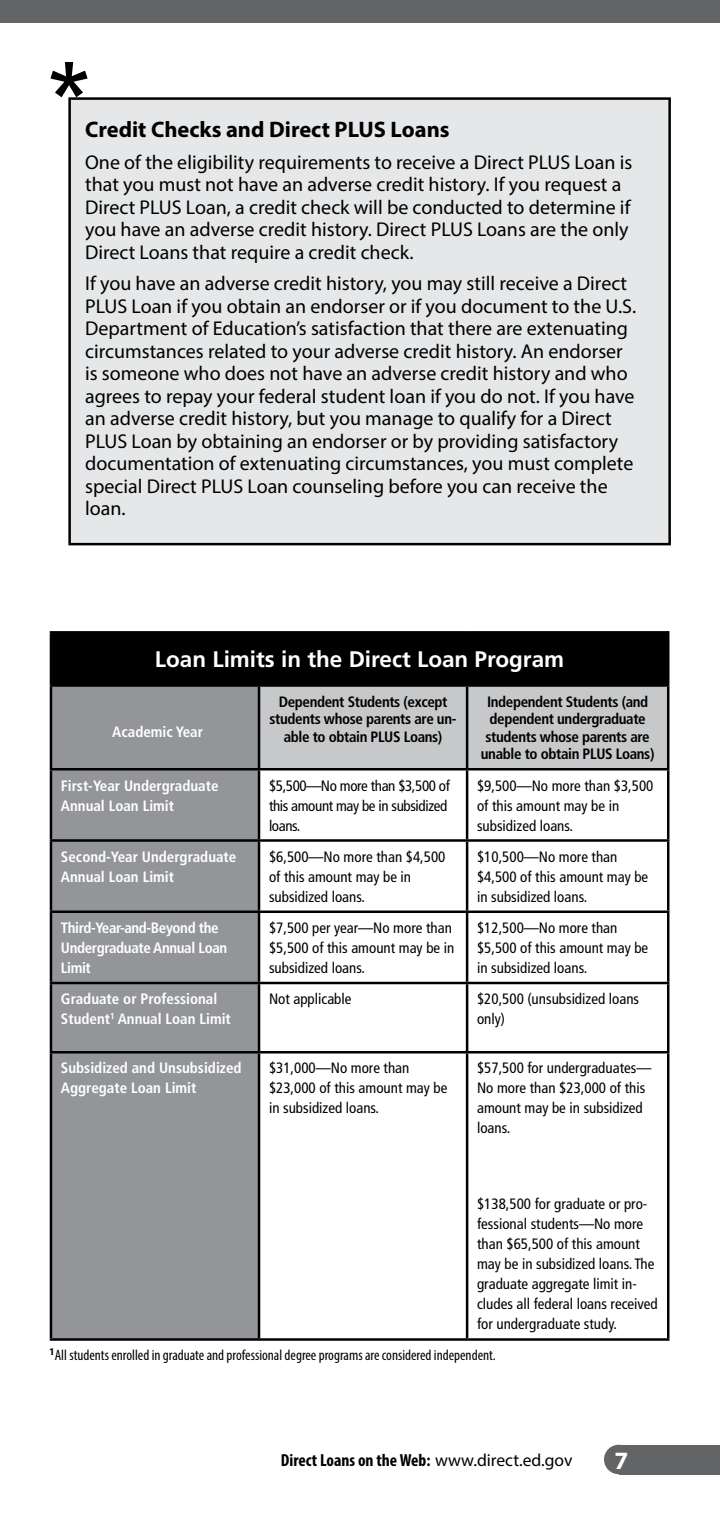
<style>
.page{position:relative;width:720px;height:1530px;background:#fff}
.page>*{position:absolute;margin:0;border:0;box-sizing:border-box;transform-origin:0 0}
.t1{font:700 25px "Myriad Pro";color:#fff}
.t2{font:700 22.5px "Frutiger";color:#fff}
.t3{font:700 22.5px "Myriad Pro";color:#000}
.t4{font:20px/22.5px "Myriad Pro";color:#000}
.t5{font:700 condensed 17.5px "Myriad Pro";color:#000}
.t6{font:condensed 15px/20px "Frutiger";color:#000}
.t7{font:700 condensed 15px/20px "Frutiger";color:#fff}
.t8{font:700 condensed 15px/17.5px "Frutiger";letter-spacing:-.025em;color:#000;text-align:center}
.t9{font:condensed 15px "Myriad Pro";color:#000}
.t10{font:condensed 15px/20px "Frutiger";letter-spacing:-.025em;color:#000}
.t11{font:700 condensed 15px/20px "Frutiger";letter-spacing:-.025em;color:#fff}
.s1{font-weight:400;font-stretch:normal}
</style>
<div class="page">
<div style="left:619px;top:1445px;width:101px;height:29px;background:#636466"></div>
<div style="left:604px;top:1445px;width:29px;height:29px;background:#636466;border-radius:50%"></div>
<div style="left:0;top:0;width:720px;height:22px;background:#636466"></div>
<div style="left:51px;top:632px;width:617px;height:54px;background:#000"></div>
<div style="left:52px;top:687px;width:206px;height:651px;background:#939598"></div>
<div style="left:260px;top:687px;width:407px;height:81px;background:#c7c8ca"></div>
<svg style="left:260px;top:771px;width:407px;height:567px"></svg>
<hr style="left:50px;top:631px;width:209px;height:3px;background:#000">
<hr style="left:50px;top:634px;width:2px;height:50px;background:#000">
<hr style="left:259px;top:631px;width:208px;height:3px;background:#000">
<hr style="left:467px;top:631px;width:202px;height:3px;background:#000">
<hr style="left:667px;top:634px;width:2px;height:50px;background:#000">
<hr style="left:50px;top:684px;width:209px;height:3px;background:#000">
<hr style="left:50px;top:687px;width:2px;height:81px;background:#000">
<hr style="left:259px;top:684px;width:208px;height:3px;background:#000">
<hr style="left:258px;top:687px;width:2px;height:81px;background:#000">
<hr style="left:467px;top:684px;width:202px;height:3px;background:#000">
<hr style="left:466px;top:687px;width:2px;height:81px;background:#000">
<hr style="left:667px;top:687px;width:2px;height:81px;background:#000">
<hr style="left:50px;top:768px;width:209px;height:3px;background:#000">
<hr style="left:50px;top:771px;width:2px;height:68px;background:#000">
<hr style="left:259px;top:768px;width:208px;height:3px;background:#000">
<hr style="left:258px;top:771px;width:2px;height:68px;background:#000">
<hr style="left:467px;top:768px;width:202px;height:3px;background:#000">
<hr style="left:466px;top:771px;width:2px;height:68px;background:#000">
<hr style="left:667px;top:771px;width:2px;height:68px;background:#000">
<hr style="left:50px;top:839px;width:209px;height:3px;background:#000">
<hr style="left:50px;top:842px;width:2px;height:69px;background:#000">
<hr style="left:259px;top:839px;width:208px;height:3px;background:#000">
<hr style="left:258px;top:842px;width:2px;height:69px;background:#000">
<hr style="left:467px;top:839px;width:202px;height:3px;background:#000">
<hr style="left:466px;top:842px;width:2px;height:69px;background:#000">
<hr style="left:667px;top:842px;width:2px;height:69px;background:#000">
<hr style="left:50px;top:911px;width:209px;height:2px;background:#000">
<hr style="left:50px;top:913px;width:2px;height:69px;background:#000">
<hr style="left:259px;top:911px;width:208px;height:2px;background:#000">
<hr style="left:258px;top:913px;width:2px;height:69px;background:#000">
<hr style="left:467px;top:911px;width:202px;height:2px;background:#000">
<hr style="left:466px;top:913px;width:2px;height:69px;background:#000">
<hr style="left:667px;top:913px;width:2px;height:69px;background:#000">
<hr style="left:50px;top:982px;width:209px;height:2px;background:#000">
<hr style="left:50px;top:984px;width:2px;height:67px;background:#000">
<hr style="left:259px;top:982px;width:208px;height:2px;background:#000">
<hr style="left:258px;top:984px;width:2px;height:67px;background:#000">
<hr style="left:467px;top:982px;width:202px;height:2px;background:#000">
<hr style="left:466px;top:984px;width:2px;height:67px;background:#000">
<hr style="left:667px;top:984px;width:2px;height:67px;background:#000">
<hr style="left:50px;top:1051px;width:209px;height:3px;background:#000">
<hr style="left:50px;top:1054px;width:2px;height:284px;background:#000">
<hr style="left:259px;top:1051px;width:208px;height:3px;background:#000">
<hr style="left:258px;top:1054px;width:2px;height:284px;background:#000">
<hr style="left:467px;top:1051px;width:202px;height:3px;background:#000">
<hr style="left:466px;top:1054px;width:2px;height:284px;background:#000">
<hr style="left:667px;top:1054px;width:2px;height:284px;background:#000">
<hr style="left:50px;top:1338px;width:209px;height:3px;background:#000">
<hr style="left:259px;top:1338px;width:208px;height:3px;background:#000">
<hr style="left:467px;top:1338px;width:202px;height:3px;background:#000">
<svg style="left:50px;top:62px;width:38px;height:35px"></svg>
<div style="left:68px;top:97px;width:603px;height:448px;background:#e6e7e8;border:2px solid #000"></div>
<p class="t3" style="left:85px;top:115px;width:366px">Credit Checks and Direct PLUS Loans</p>
<p class="t4" style="left:85px;top:150px;width:549px">One of the eligibility requirements to receive a Direct PLUS Loan is that you must not have an adverse credit history. If you request a Direct PLUS Loan, a credit check will be conducted to determine if you have an adverse credit history. Direct PLUS Loans are the only Direct Loans that require a credit check.</p>
<p class="t4" style="left:85px;top:272px;width:553px">If you have an adverse credit history, you may still receive a Direct PLUS Loan if you obtain an endorser or if you document to the U.S.<br>Department of Education’s satisfaction that there are extenuating circumstances related to your adverse credit history. An endorser is someone who does not have an adverse credit history and who agrees to repay your federal student loan if you do not. If you have an adverse credit history, but you manage to qualify for a Direct PLUS Loan by obtaining an endorser or by providing satisfactory documentation of extenuating circumstances, you must complete special Direct PLUS Loan counseling before you can receive the loan.</p>
<p class="t2" style="left:155px;top:646px;width:411px">Loan Limits in the Direct Loan Program</p>
<p class="t7" style="left:112px;top:722px;width:92px">Academic Year</p>
<p class="t8" style="left:270px;top:693px;width:188px">Dependent Students (except students whose parents are un&shy;able to obtain PLUS Loans)</p>
<p class="t8" style="left:481px;top:693px;width:175px">Independent Students (and dependent undergraduate students whose parents are unable to obtain PLUS Loans)</p>
<p class="t7" style="left:61px;top:775px;width:159px">First-Year Undergraduate<br>Annual Loan Limit</p>
<p class="t10" style="left:269px;top:775px;width:182px">$5,500—No more than $3,500 of this amount may be in subsidized loans.</p>
<p class="t6" style="left:477px;top:775px;width:178px">$9,500—No more than $3,500 of this amount may be in subsidized loans.</p>
<p class="t7" style="left:61px;top:847px;width:177px">Second-Year Undergraduate<br>Annual Loan Limit</p>
<p class="t6" style="left:269px;top:847px;width:178px">$6,500—No more than $4,500 of this amount may be in subsidized loans.</p>
<p class="t6" style="left:477px;top:847px;width:173px">$10,500—No more than $4,500 of this amount may be in subsidized loans.</p>
<p class="t11" style="left:61px;top:918px;width:168px">Third-Year-and-Beyond the<br>Undergraduate Annual Loan<br>Limit</p>
<p class="t6" style="left:269px;top:918px;width:187px">$7,500 per year—No more than $5,500 of this amount may be in subsidized loans.</p>
<p class="t6" style="left:477px;top:918px;width:173px">$12,500—No more than $5,500 of this amount may be in subsidized loans.</p>
<p class="t7" style="left:61px;top:989px;width:171px">Graduate or Professional<br>Student<sup>1</sup> Annual Loan Limit</p>
<p class="t6" style="left:269px;top:989px;width:84px">Not applicable</p>
<p class="t6" style="left:477px;top:989px;width:164px">$20,500 (unsubsidized loans only)</p>
<p class="t7" style="left:61px;top:1058px;width:182px">Subsidized and Unsubsidized<br>Aggregate Loan Limit</p>
<p class="t6" style="left:269px;top:1058px;width:180px">$31,000—No more than $23,000 of this amount may be in subsidized loans.</p>
<p class="t6" style="left:477px;top:1058px;width:176px">$57,500 for undergraduates—<br>No more than $23,000 of this amount may be in subsidized loans.</p>
<p class="t6" style="left:477px;top:1194px;width:182px">$138,500 for graduate or pro&shy;fessional students—No more than $65,500 of this amount may be in subsidized loans. The graduate aggregate limit in&shy;cludes all federal loans received for undergraduate study.</p>
<p class="t9" style="left:49px;top:1346px;width:448px"><sup>1</sup>All students enrolled in graduate and professional degree programs are considered independent.</p>
<p class="t5" style="left:281px;top:1449px;width:293px">Direct Loans on the Web: <span class="s1">www.direct.ed.gov</span></p>
<p class="t1" style="left:615px;top:1444px;width:15px">7</p>
</div>
